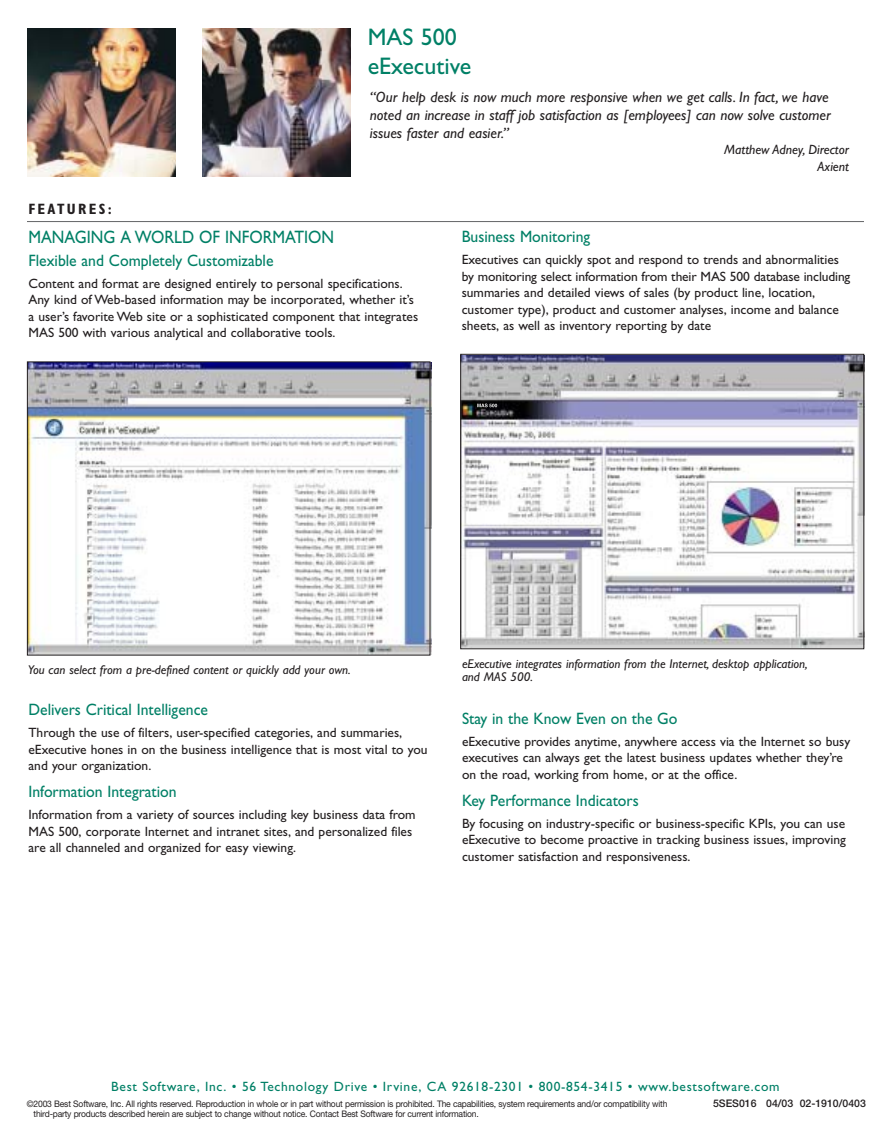
<style>
.page{position:relative;width:891px;height:1134px;background:#fff}
.page>*{position:absolute;margin:0;border:0;box-sizing:border-box;transform-origin:0 0}
.t1{font:24px/28.8px "Gill Sans";color:#008066}
.t2{font:18px "Gill Sans";color:#008066;scale:.9 1}
.t3{font:16.5px "Gill Sans";color:#008066;scale:.95 1}
.t4{font:italic 15px/18px "Gill Sans";color:#231f20}
.t5{font:700 condensed 15px "Gill Sans";letter-spacing:.155em;color:#231f20}
.t6{font:13.5px/16.5px "Gill Sans";color:#231f20}
.t7{font:13.5px "Gill Sans";letter-spacing:.05em;color:#008066}
.t8{font:italic 13.5px/16.5px "Gill Sans";color:#231f20;text-align:right}
.t9{font:italic 12.75px/13.5px "Gill Sans";color:#231f20}
.t10{font:500 10.5px "Helvetica Neue";color:#231f20}
.t11{font:9px/10.5px "Helvetica Neue";letter-spacing:-.02em;color:#231f20;scale:.95 1}
</style>
<div class="page">
<img style="left:27px;top:28px;width:149px;height:149px">
<img style="left:202px;top:28px;width:149px;height:149px">
<hr style="left:27px;top:221px;width:837px;height:1px;background:#636466">
<img style="left:29px;top:363px;width:402px;height:292px">
<div style="left:27px;top:362px;width:403px;height:294px;border:1px solid #231f20"></div>
<img style="left:462px;top:355px;width:403px;height:293px">
<img style="left:477px;top:404px;width:20px;height:3px">
<div style="left:460px;top:354px;width:404px;height:295px;border:1px solid #231f20"></div>
<h1 class="t1" style="left:368px;top:25px;width:105px">MAS 500 eExecutive</h1>
<p class="t5" style="left:28px;top:204px;width:85px">FEATURES:</p>
<p class="t4" style="left:370px;top:89px;width:462px">“Our help desk is now much more responsive when we get calls. In fact, we have noted an increase in staff job satisfaction as [employees] can now solve customer issues faster and easier.”</p>
<p class="t8" style="left:724px;top:143px;width:126px">Matthew Adney, Director<br>Axient</p>
<h2 class="t2" style="left:28px;top:231px;width:341px">MANAGING A WORLD OF INFORMATION</h2>
<p class="t3" style="left:28px;top:255px;width:259px">Flexible and Completely Customizable</p>
<p class="t6" style="left:28px;top:277px;width:391px">Content and format are designed entirely to personal specifications.<br>Any kind of Web-based information may be incorporated, whether it’s a user’s favorite Web site or a sophisticated component that integrates MAS 500 with various analytical and collaborative tools.</p>
<p class="t3" style="left:462px;top:231px;width:137px">Business Monitoring</p>
<p class="t6" style="left:462px;top:253px;width:390px">Executives can quickly spot and respond to trends and abnormalities by monitoring select information from their MAS 500 database including summaries and detailed views of sales (by product line, location, customer type), product and customer analyses, income and balance sheets, as well as inventory reporting by date</p>
<p class="t9" style="left:28px;top:664px;width:324px">You can select from a pre-defined content or quickly add your own.</p>
<p class="t9" style="left:462px;top:658px;width:347px">eExecutive integrates information from the Internet, desktop application, and MAS 500.</p>
<p class="t3" style="left:462px;top:712px;width:228px">Stay in the Know Even on the Go</p>
<p class="t6" style="left:462px;top:734px;width:390px">eExecutive provides anytime, anywhere access via the Internet so busy executives can always get the latest business updates whether they’re on the road, working from home, or at the office.</p>
<p class="t3" style="left:462px;top:794px;width:188px">Key Performance Indicators</p>
<p class="t6" style="left:462px;top:816px;width:386px;text-align:justify">By focusing on industry-specific or business-specific KPIs, you can use eExecutive to become proactive in tracking business issues, improving customer satisfaction and responsiveness.</p>
<p class="t3" style="left:28px;top:704px;width:191px">Delivers Critical Intelligence</p>
<p class="t6" style="left:28px;top:726px;width:401px">Through the use of filters, user-specified categories, and summaries, eExecutive hones in on the business intelligence that is most vital to you and your organization.</p>
<p class="t3" style="left:28px;top:786px;width:158px">Information Integration</p>
<p class="t6" style="left:28px;top:808px;width:389px">Information from a variety of sources including key business data from<br>MAS 500, corporate Internet and intranet sites, and personalized files are all channeled and organized for easy viewing.</p>
<p class="t7" style="left:111px;top:1081px;width:670px">Best Software, Inc. • 56 Technology Drive • Irvine, CA 92618-2301 • 800-854-3415 • www.bestsoftware.com</p>
<p class="t10" style="left:713px;top:1100px;width:154px">5SES016 04/03 02-1910/0403</p>
<p class="t11" style="left:34px;top:1099px;width:669px;text-indent:-7px">©2003 Best Software, Inc. All rights reserved. Reproduction in whole or in part without permission is prohibited. The capabilities, system requirements and/or compatibility with third-party products described herein are subject to change without notice. Contact Best Software for current information.</p>
</div>
